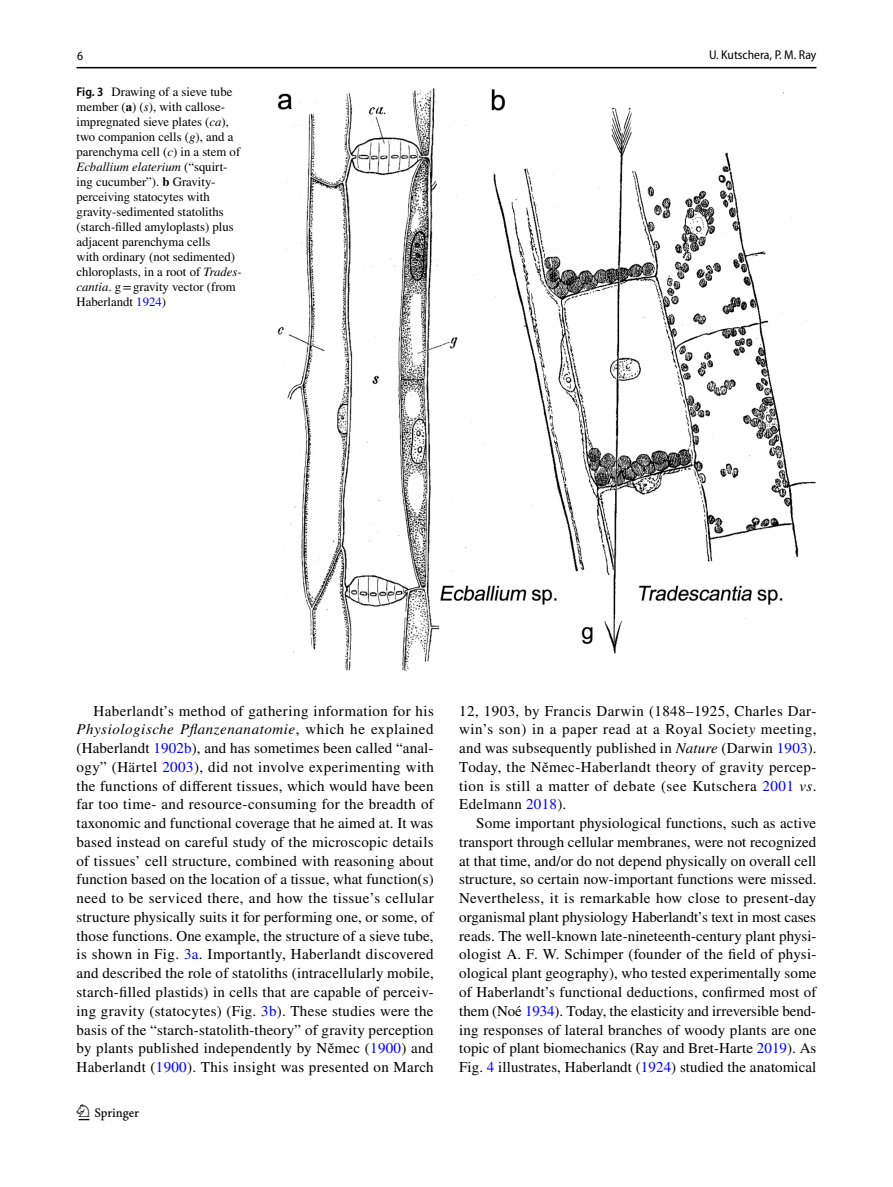
<style>
.page{position:relative;width:893px;height:1187px;background:#fff}
.page>*{position:absolute;margin:0;border:0;box-sizing:border-box;transform-origin:0 0}
.t1{font:22.5px "Springnew Regular 2";color:#000}
.t2{font:15px/18.8px "STIX";letter-spacing:.02em;color:#000;text-align:justify}
.t3{font:12.75px/15px "STIX";color:#000}
.t4{font:semi-condensed 12.75px "Myriad Pro";color:#000}
.t5{font:semi-condensed 12.75px "Myriad Pro Unic";color:#000}
.s1{font-family:"Myriad Pro";font-weight:600;font-stretch:semi-condensed}
.s2{font-weight:700}
.s3{font-style:italic}
.s4{color:#00f}
</style>
<div class="page">
<hr style="left:77px;top:67px;width:739px;height:1px;background:#000">
<img style="left:277px;top:88px;width:539px;height:583px">
<p class="t5" style="left:77px;top:51px;width:8px">6</p>
<p class="t3" style="left:77px;top:85px;width:167px"><span class="s1">Fig. 3</span> Drawing of a sieve tube member (<span class="s2">a</span>) (<span class="s3">s</span>), with callose&shy;impregnated sieve plates (<span class="s3">ca</span>), two companion cells (<span class="s3">g</span>), and a parenchyma cell (<span class="s3">c</span>) in a stem of<br><span class="s3">Ecballium elaterium</span> (“squirt&shy;ing cucumber”). <span class="s2">b</span> Gravity&shy;perceiving statocytes with gravity-sedimented statoliths (starch-filled amyloplasts) plus adjacent parenchyma cells<br>with ordinary (not sedimented) chloroplasts, in a root of <span class="s3">Trades&shy;cantia</span>. g=gravity vector (from<br>Haberlandt <span class="s4">1924</span>)</p>
<p class="t4" style="left:709px;top:48px;width:109px">U. Kutschera, P. M. Ray</p>
<p class="t2" style="left:77px;top:702px;width:359px;text-indent:17px">Haberlandt’s method of gathering information for his <span class="s3">Physiologische Pflanzenanatomie</span>, which he explained (Haberlandt <span class="s4">1902b</span>), and has sometimes been called “anal&shy;ogy” (Härtel <span class="s4">2003</span>), did not involve experimenting with the functions of different tissues, which would have been far too time- and resource-consuming for the breadth of taxonomic and functional coverage that he aimed at. It was based instead on careful study of the microscopic details of tissues’ cell structure, combined with reasoning about function based on the location of a tissue, what function(s) need to be serviced there, and how the tissue’s cellular structure physically suits it for performing one, or some, of those functions. One example, the structure of a sieve tube, is shown in Fig. <span class="s4">3a</span>. Importantly, Haberlandt discovered and described the role of statoliths (intracellularly mobile, starch-filled plastids) in cells that are capable of perceiv&shy;ing gravity (statocytes) (Fig. <span class="s4">3b</span>). These studies were the basis of the “starch-statolith-theory” of gravity perception by plants published independently by Němec (<span class="s4">1900</span>) and Haberlandt (<span class="s4">1900</span>). This insight was presented on March</p>
<p class="t2" style="left:459px;top:702px;width:359px">12, 1903, by Francis Darwin (1848–1925, Charles Dar&shy;win’s son) in a paper read at a Royal Societ<span class="s3">y</span> meeting, and was subsequently published in <span class="s3">Nature</span> (Darwin <span class="s4">1903</span>).<br>Today, the Němec-Haberlandt theory of gravity percep&shy;tion is still a matter of debate (see Kutschera <span class="s4">2001</span> <span class="s3">vs</span>.<br>Edelmann <span class="s4">2018</span>).</p>
<p class="t2" style="left:459px;top:814px;width:359px;text-indent:17px">Some important physiological functions, such as active transport through cellular membranes, were not recognized at that time, and/or do not depend physically on overall cell structure, so certain now-important functions were missed.<br>Nevertheless, it is remarkable how close to present-day organismal plant physiology Haberlandt’s text in most cases reads. The well-known late-nineteenth-century plant physi&shy;ologist A. F. W. Schimper (founder of the field of physi&shy;ological plant geography), who tested experimentally some of Haberlandt’s functional deductions, confirmed most of them (Noé <span class="s4">1934</span>). Today, the elasticity and irreversible bend&shy;ing responses of lateral branches of woody plants are one topic of plant biomechanics (Ray and Bret-Harte <span class="s4">2019</span>). As Fig. <span class="s4">4</span> illustrates, Haberlandt (<span class="s4">1924</span>) studied the anatomical</p>
<h1 class="t1" style="left:79px;top:1104px;width:62px">1 3</h1>
</div>
